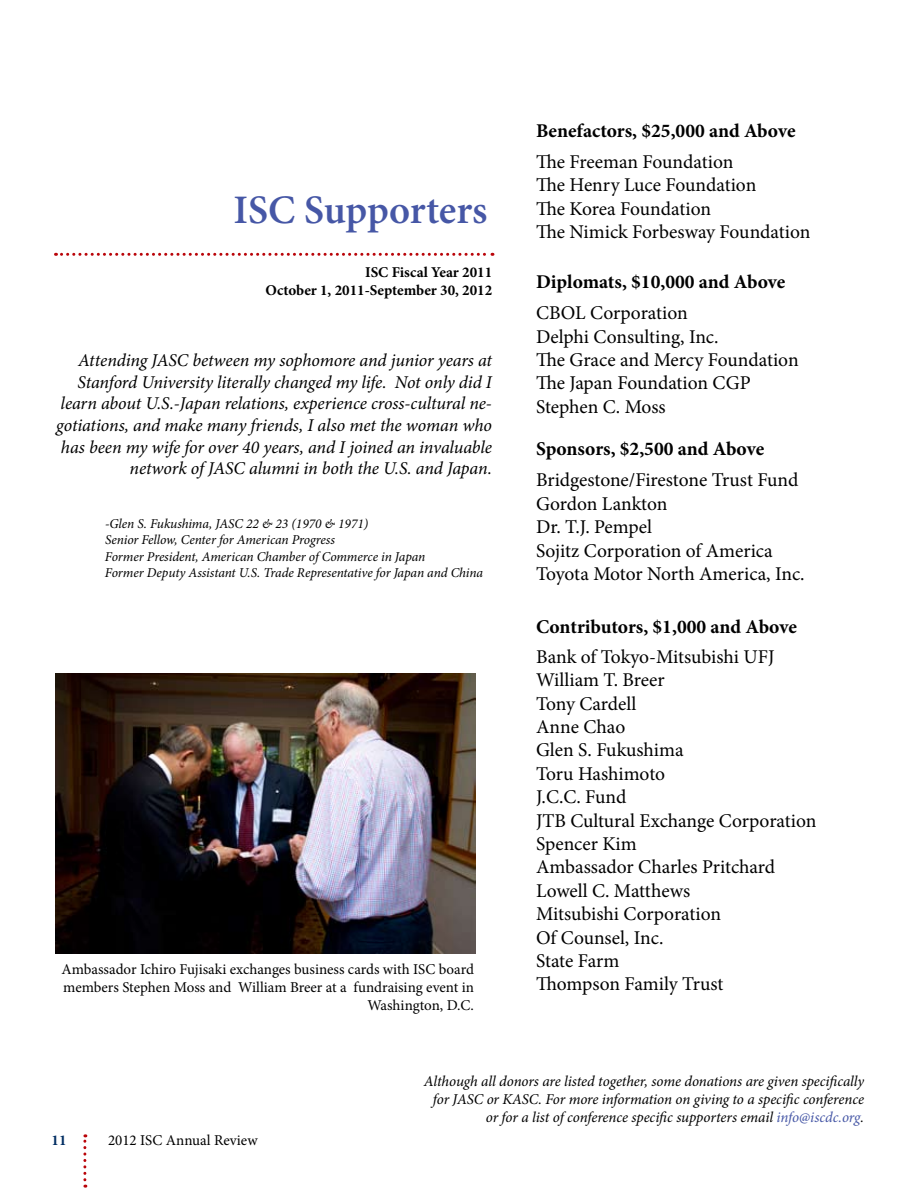
<style>
.page{position:relative;width:918px;height:1188px;background:#fff}
.page>*{position:absolute;margin:0;border:0;box-sizing:border-box;transform-origin:0 0}
.t1{font:600 40.5px "Minion Pro";letter-spacing:-.005em;color:#4657a6}
.t2{font:19.5px/23.4px "Minion Pro";letter-spacing:-.005em;color:#000}
.t3{font:700 19.5px "Minion Pro";color:#000}
.t4{font:italic 18px/21.6px "Minion Pro";letter-spacing:-.01em;color:#000;text-align:right}
.t5{font:italic 15px/18px "Minion Pro";letter-spacing:-.01em;color:#000;text-align:right}
.t6{font:15px/18px "Minion Pro";color:#000;text-align:right}
.t7{font:700 15px/18px "Minion Pro";color:#000;text-align:right}
.t8{font:700 15px "Minion Pro";color:#002d62}
.t9{font:italic 13.5px/16.2px "Minion Pro";letter-spacing:-.01em;color:#000}
.s1{color:#4657a6}
</style>
<div class="page">
<svg style="left:83px;top:1134px;width:3px;height:54px"></svg>
<svg style="left:56px;top:253px;width:437px;height:3px"></svg>
<img style="left:56px;top:673px;width:419px;height:280px">
<h1 class="t1" style="left:233px;top:185px;width:256px">ISC Supporters</h1>
<p class="t7" style="left:266px;top:263px;width:228px">ISC Fiscal Year 2011<br>October 1, 2011-September 30, 2012</p>
<p class="t4" style="left:56px;top:350px;width:437px">Attending JASC between my sophomore and junior years at Stanford University literally changed my life. Not only did I learn about U.S.-Japan relations, experience cross-cultural ne&shy;gotiations, and make many friends, I also met the woman who has been my wife for over 40 years, and I joined an invaluable network of JASC alumni in both the U.S. and Japan.</p>
<p class="t9" style="left:105px;top:516px;width:380px">-Glen S. Fukushima, JASC 22 &amp; 23 (1970 &amp; 1971)<br>Senior Fellow, Center for American Progress<br>Former President, American Chamber of Commerce in Japan<br>Former Deputy Assistant U.S. Trade Representative for Japan and China</p>
<p class="t6" style="left:61px;top:960px;width:414px">Ambassador Ichiro Fujisaki exchanges business cards with ISC board members Stephen Moss and William Breer at a fundraising event in<br>Washington, D.C.</p>
<p class="t3" style="left:536px;top:117px;width:261px">Benefactors, $25,000 and Above</p>
<p class="t2" style="left:536px;top:150px;width:276px">The Freeman Foundation<br>The Henry Luce Foundation<br>The Korea Foundation<br>The Nimick Forbesway Foundation</p>
<p class="t3" style="left:536px;top:268px;width:251px">Diplomats, $10,000 and Above</p>
<p class="t2" style="left:536px;top:301px;width:264px">CBOL Corporation<br>Delphi Consulting, Inc.<br>The Grace and Mercy Foundation<br>The Japan Foundation CGP<br>Stephen C. Moss</p>
<p class="t3" style="left:536px;top:435px;width:230px">Sponsors, $2,500 and Above</p>
<p class="t2" style="left:536px;top:469px;width:270px">Bridgestone/Firestone Trust Fund<br>Gordon Lankton<br>Dr. T.J. Pempel<br>Sojitz Corporation of America<br>Toyota Motor North America, Inc.</p>
<p class="t3" style="left:536px;top:613px;width:262px">Contributors, $1,000 and Above</p>
<p class="t2" style="left:536px;top:645px;width:282px">Bank of Tokyo-Mitsubishi UFJ<br>William T. Breer<br>Tony Cardell<br>Anne Chao<br>Glen S. Fukushima<br>Toru Hashimoto<br>J.C.C. Fund<br>JTB Cultural Exchange Corporation<br>Spencer Kim<br>Ambassador Charles Pritchard<br>Lowell C. Matthews<br>Mitsubishi Corporation<br>Of Counsel, Inc.<br>State Farm<br>Thompson Family Trust</p>
<p class="t8" style="left:52px;top:1130px;width:16px">11</p>
<p class="t6" style="left:108px;top:1131px;width:151px">2012 ISC Annual Review</p>
<p class="t5" style="left:424px;top:1072px;width:442px">Although all donors are listed together, some donations are given specifically for JASC or KASC. For more information on giving to a specific conference or for a list of conference specific supporters email <span class="s1">info@iscdc.org</span>.</p>
</div>
